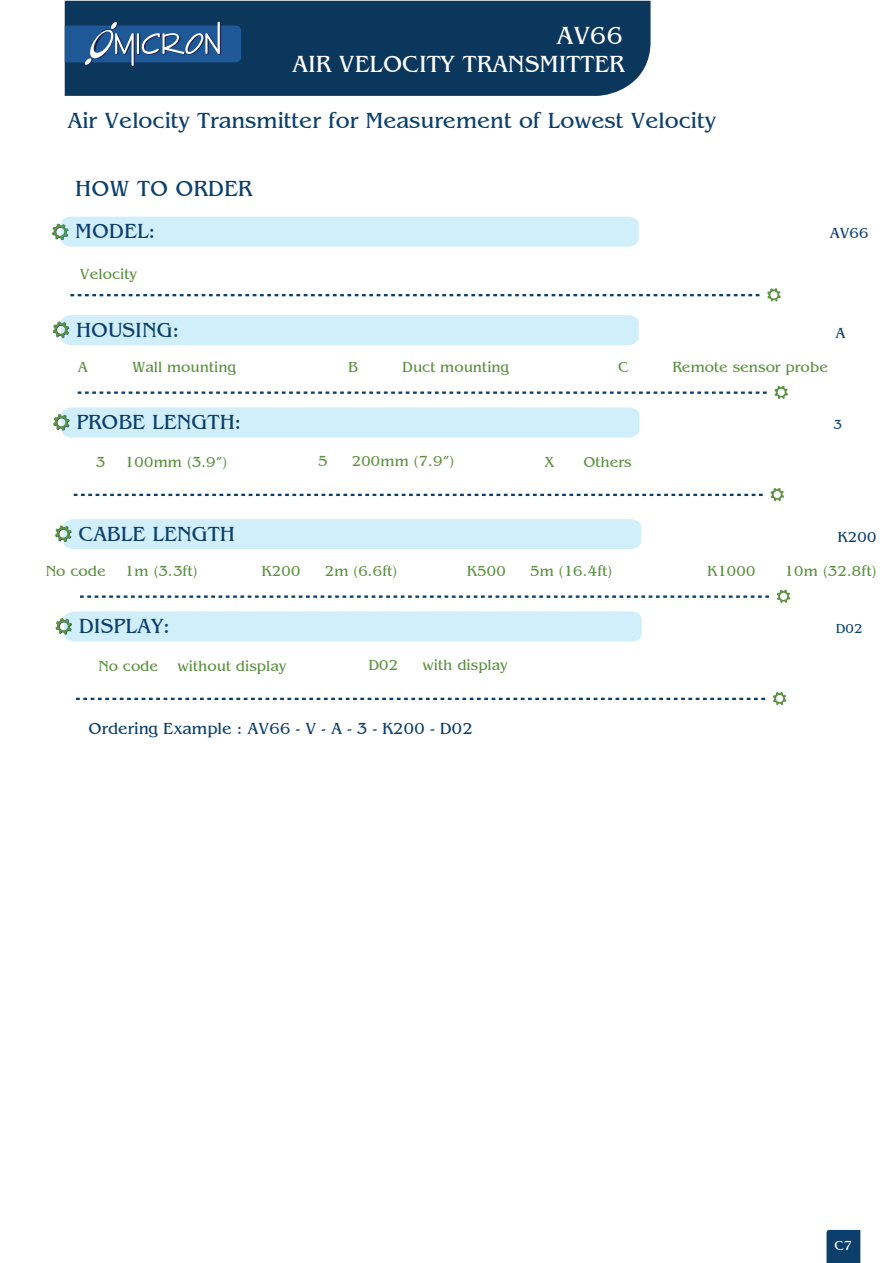
<style>
.page{position:relative;width:893px;height:1263px;background:#fff}
.page>*{position:absolute;margin:0;border:0;box-sizing:border-box;transform-origin:0 0}
.t1{font:25.5px "Bangkok Plain";color:#fff}
.t2{font:24px "Bangkok Plain";color:#fff}
.t3{font:22.5px "Bangkok Plain";color:#0c3f6c}
.t4{font:21px "Bangkok Plain";color:#0c3f6c}
.t5{font:16.5px "Bangkok Plain";color:#0c3f6c}
.t6{font:15px "Bangkok Plain";color:#5b9140}
.t7{font:15px "Bangkok Plain";color:#0c3f6c}
.t8{font:13.5px "Bangkok Plain";color:#0c3f6c}
.t9{font:13.5px "Bangkok Plain";color:#fff}
</style>
<div class="page">
<div style="left:52px;top:217px;width:586px;height:30px;background:#d1eefb"></div>
<div style="left:53px;top:315px;width:585px;height:30px;background:#d1eefb"></div>
<div style="left:53px;top:407px;width:586px;height:30px;background:#d1eefb"></div>
<svg style="left:70px;top:294px;width:689px;height:2px"></svg>
<svg style="left:767px;top:288px;width:13px;height:14px"></svg>
<svg style="left:78px;top:392px;width:688px;height:2px"></svg>
<svg style="left:774px;top:386px;width:14px;height:13px"></svg>
<svg style="left:74px;top:494px;width:688px;height:2px"></svg>
<svg style="left:770px;top:488px;width:14px;height:13px"></svg>
<div style="left:65px;top:1px;width:585px;height:95px;background:#0b375d"></div>
<svg style="left:65px;top:22px;width:176px;height:45px;background:#366394"></svg>
<div style="left:55px;top:519px;width:586px;height:30px;background:#d1eefb"></div>
<div style="left:55px;top:611px;width:586px;height:30px;background:#d1eefb"></div>
<svg style="left:80px;top:596px;width:689px;height:2px"></svg>
<svg style="left:776px;top:590px;width:14px;height:13px"></svg>
<svg style="left:76px;top:698px;width:689px;height:2px"></svg>
<svg style="left:773px;top:692px;width:13px;height:13px"></svg>
<svg style="left:826px;top:1230px;width:34px;height:32px"></svg>
<h1 class="t1" style="left:556px;top:26px;width:68px">AV66</h1>
<h2 class="t2" style="left:292px;top:54px;width:334px">AIR VELOCITY TRANSMITTER</h2>
<h3 class="t3" style="left:67px;top:112px;width:650px">Air Velocity Transmitter for Measurement of Lowest Velocity</h3>
<h3 class="t3" style="left:75px;top:179px;width:178px">HOW TO ORDER</h3>
<h3 class="t4" style="left:75px;top:223px;width:82px">MODEL:</h3>
<p class="t6" style="left:80px;top:268px;width:58px">Velocity</p>
<h3 class="t4" style="left:76px;top:322px;width:105px">HOUSING:</h3>
<p class="t7" style="left:829px;top:227px;width:41px">AV66</p>
<p class="t7" style="left:835px;top:327px;width:11px">A</p>
<p class="t6" style="left:78px;top:361px;width:11px">A</p>
<p class="t6" style="left:132px;top:361px;width:105px">Wall mounting</p>
<p class="t6" style="left:348px;top:361px;width:11px">B</p>
<p class="t6" style="left:402px;top:361px;width:108px">Duct mounting</p>
<p class="t6" style="left:618px;top:361px;width:12px">C</p>
<p class="t6" style="left:672px;top:361px;width:157px">Remote sensor probe</p>
<h3 class="t4" style="left:76px;top:413px;width:167px">PROBE LENGTH:</h3>
<p class="t8" style="left:833px;top:419px;width:10px">3</p>
<p class="t6" style="left:96px;top:456px;width:11px">3</p>
<p class="t6" style="left:125px;top:456px;width:104px">100mm (3.9”)</p>
<p class="t6" style="left:318px;top:455px;width:11px">5</p>
<p class="t6" style="left:352px;top:455px;width:104px">200mm (7.9”)</p>
<p class="t6" style="left:544px;top:456px;width:12px">X</p>
<p class="t6" style="left:583px;top:456px;width:50px">Others</p>
<h3 class="t4" style="left:78px;top:526px;width:158px">CABLE LENGTH</h3>
<p class="t7" style="left:837px;top:531px;width:40px">K200</p>
<p class="t6" style="left:46px;top:565px;width:61px">No code</p>
<p class="t6" style="left:125px;top:565px;width:74px">1m (3.3ft)</p>
<p class="t6" style="left:262px;top:565px;width:40px">K200</p>
<p class="t6" style="left:325px;top:565px;width:74px">2m (6.6ft)</p>
<p class="t6" style="left:467px;top:565px;width:40px">K500</p>
<p class="t6" style="left:530px;top:565px;width:84px">5m (16.4ft)</p>
<p class="t6" style="left:707px;top:565px;width:50px">K1000</p>
<p class="t6" style="left:784px;top:565px;width:94px">10m (32.8ft)</p>
<h3 class="t4" style="left:79px;top:617px;width:93px">DISPLAY:</h3>
<p class="t8" style="left:835px;top:623px;width:29px">D02</p>
<p class="t6" style="left:98px;top:660px;width:61px">No code</p>
<p class="t6" style="left:177px;top:660px;width:110px">without display</p>
<p class="t6" style="left:368px;top:659px;width:32px">D02</p>
<p class="t6" style="left:422px;top:659px;width:87px">with display</p>
<p class="t5" style="left:89px;top:722px;width:386px">Ordering Example : AV66 - V - A - 3 - K200 - D02</p>
<p class="t9" style="left:834px;top:1238px;width:20px">C7</p>
</div>
